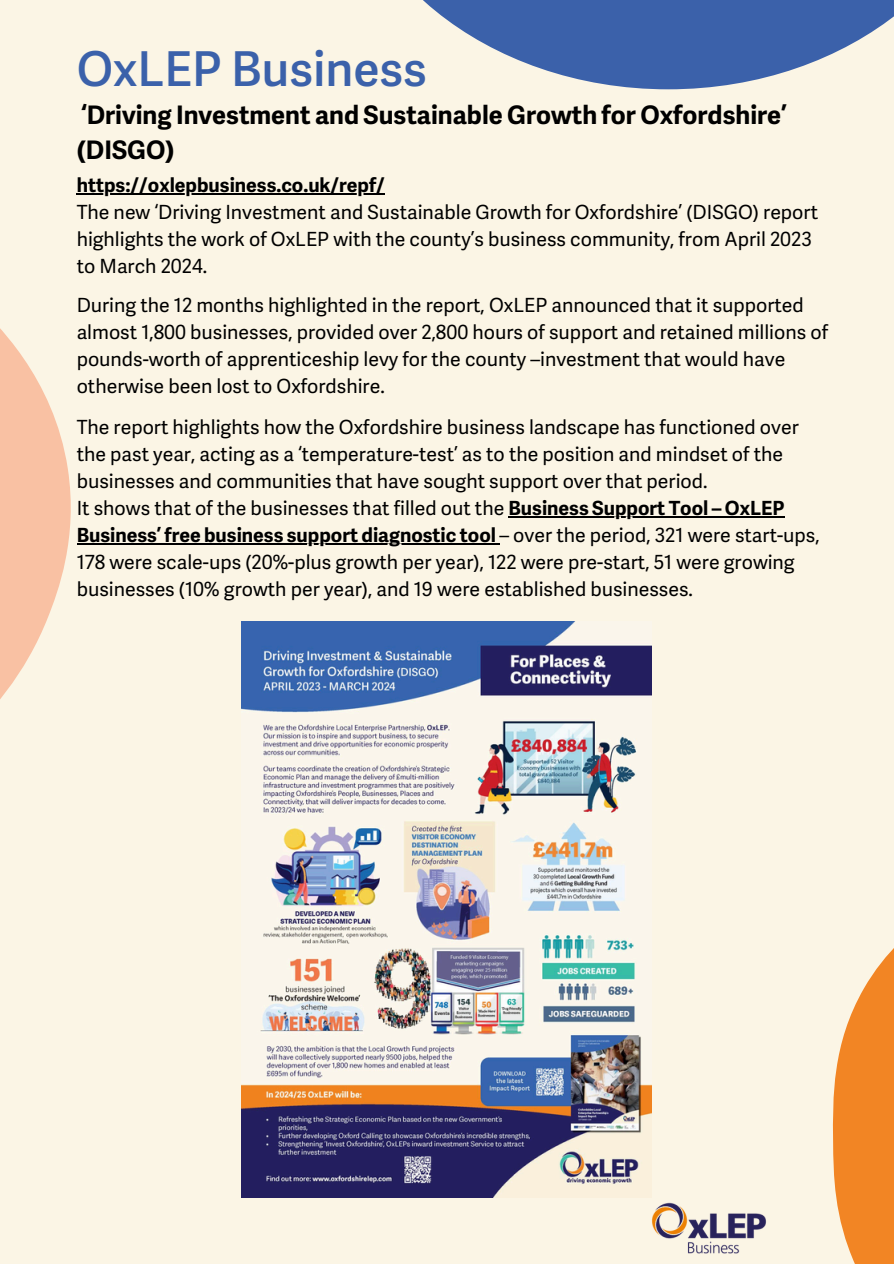
<style>
.page{position:relative;width:894px;height:1264px;background:#fff}
.page>*{position:absolute;margin:0;border:0;box-sizing:border-box;transform-origin:0 0}
.t1{font:600 48px "Adelle Sans EXT";color:#3b61aa}
.t2{font:700 25.5px/34.8px "Adelle Sans EXT";color:#000}
.t3{font:19.5px/27px "Adelle Sans EXT";color:#000}
.t4{font:700 19.5px "Adelle Sans EXT";color:#000}
.s1{font-weight:700}
</style>
<div class="page">
<div style="left:0;top:0;width:893px;height:1263px;background:#fbf5e5"></div>
<svg style="left:832px;top:949px;width:61px;height:314px;fill:#f28524"></svg>
<svg style="left:423px;top:0;width:470px;height:89px;fill:#3b61aa"></svg>
<svg style="left:0;top:193px;width:77px;height:506px"></svg>
<img style="left:652px;top:1202px;width:114px;height:52px">
<hr style="left:77px;top:193px;width:308px;height:2px;background:#000">
<hr style="left:508px;top:516px;width:276px;height:2px;background:#000">
<hr style="left:77px;top:543px;width:422px;height:2px;background:#000">
<img style="left:241px;top:621px;width:410px;height:576px">
<p class="t1" style="left:77px;top:28px;width:351px">OxLEP Business</p>
<p class="t2" style="left:77px;top:95px;width:711px">‘Driving Investment and Sustainable Growth for Oxfordshire’ (DISGO)</p>
<h1 class="t4" style="left:77px;top:168px;width:309px">https://oxlepbusiness.co.uk/repf/</h1>
<p class="t3" style="left:77px;top:196px;width:742px">The new ‘Driving Investment and Sustainable Growth for Oxfordshire’ (DISGO) report highlights the work of OxLEP with the county’s business community, from April 2023 to March 2024.</p>
<h2 class="t3" style="left:77px;top:289px;width:752px">During the 12 months highlighted in the report, OxLEP announced that it supported almost 1,800 businesses, provided over 2,800 hours of support and retained millions of pounds-worth of apprenticeship levy for the county –investment that would have otherwise been lost to Oxfordshire.</h2>
<p class="t3" style="left:77px;top:412px;width:723px">The report highlights how the Oxfordshire business landscape has functioned over the past year, acting as a ‘temperature-test’ as to the position and mindset of the businesses and communities that have sought support over that period.</p>
<p class="t3" style="left:77px;top:493px;width:709px">It shows that of the businesses that filled out the <span class="s1">Business Support Tool – OxLEP</span></p>
<p class="t3" style="left:77px;top:520px;width:744px"><span class="s1">Business’ free business support diagnostic tool</span> – over the period, 321 were start-ups,<br>178 were scale-ups (20%-plus growth per year), 122 were pre-start, 51 were growing businesses (10% growth per year), and 19 were established businesses.</p>
</div>
